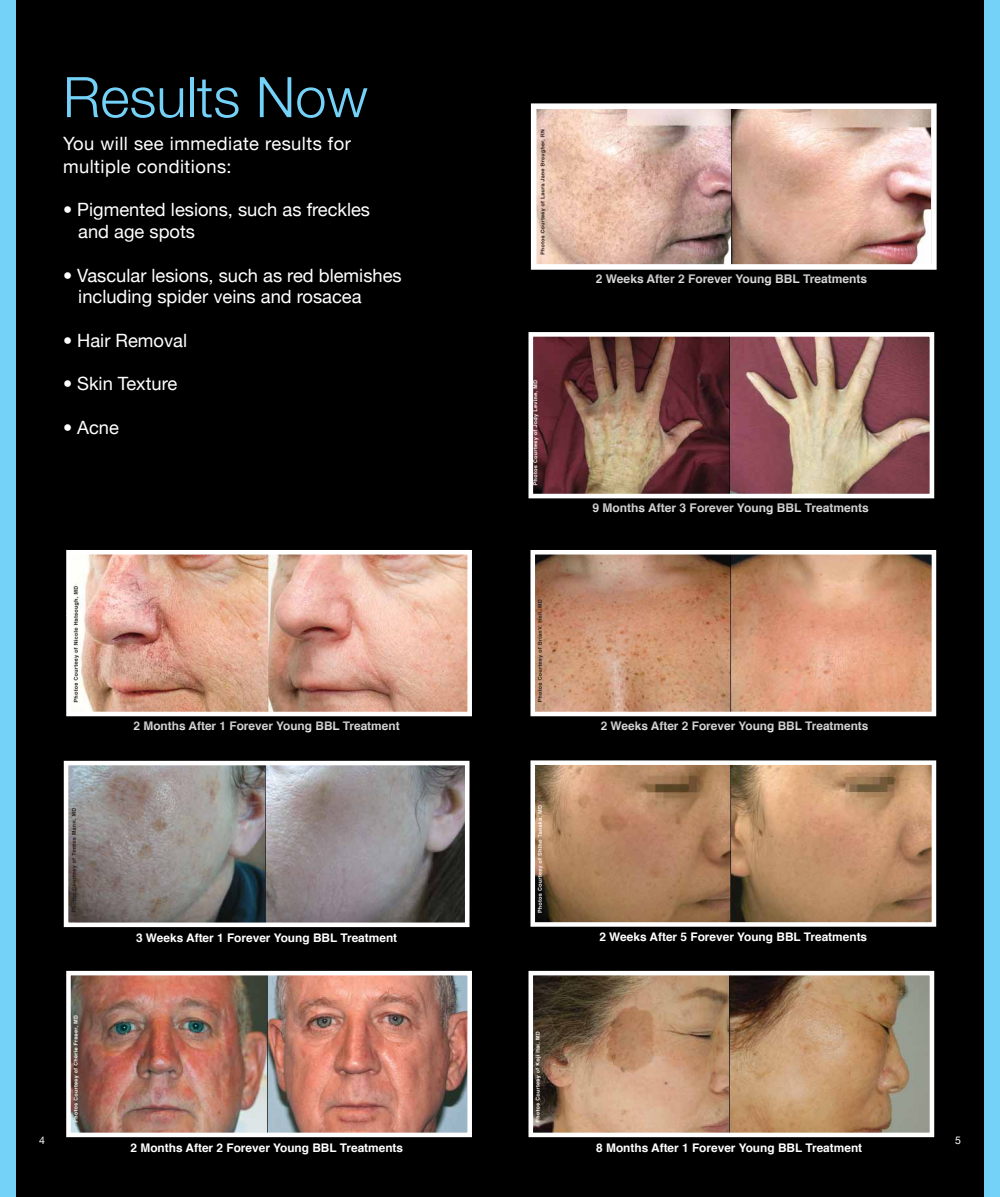
<style>
.page{position:relative;width:1000px;height:1197px;background:#000}
.page>*{position:absolute;margin:0;border:0;box-sizing:border-box;transform-origin:0 0}
.t1{font:300 56px "Helvetica Neue";color:#74d1f7}
.t2{font:18.38px/21.7px "Helvetica Neue";color:#fff}
.t3{font:18.38px/22.8px "Helvetica Neue";letter-spacing:.025em;color:#fff}
.t4{font:700 12.08px "Helvetica";color:#fff}
.t5{font:700 11.9px "Helvetica";color:#fff}
.t6{font:10.5px "Helvetica Neue";color:#fff}
</style>
<div class="page">
<div style="left:0;top:0;width:15px;height:1197px;background:#74d1f7"></div>
<div style="left:985px;top:0;width:15px;height:1197px;background:#74d1f7"></div>
<img style="left:72px;top:556px;width:394px;height:154px">
<div style="left:66px;top:550px;width:406px;height:166px;border:5px solid #fff"></div>
<img style="left:536px;top:556px;width:394px;height:154px">
<div style="left:530px;top:550px;width:406px;height:166px;border:5px solid #fff"></div>
<img style="left:536px;top:766px;width:394px;height:155px">
<div style="left:530px;top:760px;width:406px;height:167px;border:5px solid #fff"></div>
<img style="left:72px;top:977px;width:394px;height:154px">
<div style="left:66px;top:971px;width:406px;height:166px;border:5px solid #fff"></div>
<img style="left:534px;top:977px;width:394px;height:154px">
<div style="left:528px;top:971px;width:406px;height:166px;border:5px solid #fff"></div>
<img style="left:70px;top:767px;width:393px;height:154px">
<div style="left:64px;top:761px;width:405px;height:166px;border:5px solid #fff"></div>
<img style="left:538px;top:110px;width:392px;height:153px">
<div style="left:531px;top:103px;width:406px;height:167px;border:6px solid #fff"></div>
<img style="left:534px;top:338px;width:394px;height:154px">
<div style="left:528px;top:332px;width:406px;height:166px;border:5px solid #fff"></div>
<h1 class="t1" style="left:63px;top:52px;width:306px">Results Now</h1>
<h2 class="t3" style="left:63px;top:131px;width:289px">You will see immediate results for multiple conditions:</h2>
<h2 class="t2" style="left:78px;top:198px;width:293px;text-indent:-15px">• Pigmented lesions, such as freckles and age spots</h2>
<h2 class="t2" style="left:78px;top:263px;width:325px;text-indent:-15px">• Vascular lesions, such as red blemishes including spider veins and rosacea</h2>
<h2 class="t2" style="left:63px;top:328px;width:126px">• Hair Removal</h2>
<h2 class="t2" style="left:63px;top:371px;width:116px">• Skin Texture</h2>
<h2 class="t2" style="left:63px;top:415px;width:57px">• Acne</h2>
<p class="t4" style="left:596px;top:269px;width:273px">2 Weeks After 2 Forever Young BBL Treatments</p>
<p class="t4" style="left:592px;top:498px;width:278px">9 Months After 3 Forever Young BBL Treatments</p>
<p class="t5" style="left:134px;top:716px;width:268px">2 Months After 1 Forever Young BBL Treatment</p>
<p class="t5" style="left:601px;top:716px;width:269px">2 Weeks After 2 Forever Young BBL Treatments</p>
<p class="t5" style="left:136px;top:928px;width:263px">3 Weeks After 1 Forever Young BBL Treatment</p>
<p class="t5" style="left:599px;top:928px;width:269px">2 Weeks After 5 Forever Young BBL Treatments</p>
<p class="t6" style="left:39px;top:1131px;width:7px">4</p>
<p class="t6" style="left:955px;top:1131px;width:7px">5</p>
<p class="t5" style="left:131px;top:1138px;width:274px">2 Months After 2 Forever Young BBL Treatments</p>
<p class="t5" style="left:596px;top:1138px;width:268px">8 Months After 1 Forever Young BBL Treatment</p>
</div>
